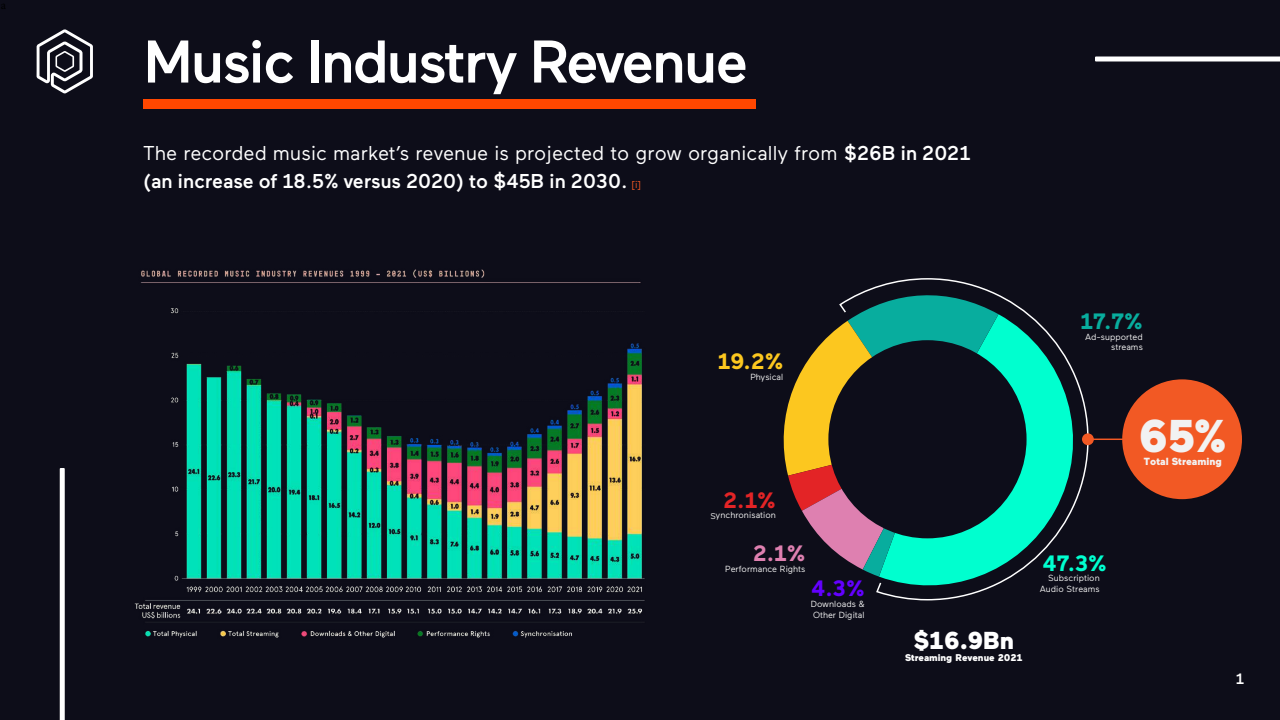
<style>
.page{position:relative;width:1280px;height:720px;background:#fff}
.page>*{position:absolute;margin:0;border:0;box-sizing:border-box;transform-origin:0 0}
.t1{font:500 60px "Maax";letter-spacing:-.03em;color:#fff}
.t2{font:900 45.8px "Maax";color:#f2f2f2}
.t3{font:900 24.5px "Maax";color:#fff}
.t4{font:700 22.2px "Maax";color:#08ad9e}
.t5{font:700 22.2px "Maax";color:#00ffcf}
.t6{font:700 22.2px "Maax";color:#fcc71f}
.t7{font:700 22.2px "Maax";color:#6300ff}
.t8{font:700 22.2px "Maax";color:#e32426}
.t9{font:700 22.2px "Maax";color:#de80b0}
.t10{font:20px/28px "Maax";color:#fff}
.t11{font:500 15px "Maax";color:#fff}
.t12{font:900 10.4px "Maax";color:#f2f2f2}
.t13{font:900 9.8px "Maax";color:#fff}
.t14{font:8.9px/10.6px "Maax";color:#f2f2f2;text-align:right}
.s1{font-weight:500}
.s2{font-size:10px;color:#f25924}
.s3{font-size:8.4px}
</style>
<div class="page">
<div style="left:1px;top:0;width:1279px;height:720px;background:#0d0d19"></div>
<svg style="left:37px;top:29px;width:56px;height:65px"></svg>
<svg style="left:60px;top:468px;width:5px;height:252px"></svg>
<svg style="left:1095px;top:56px;width:185px;height:6px"></svg>
<div style="left:143px;top:99px;width:613px;height:10px;background:#ff4700"></div>
<img style="left:134px;top:269px;width:511px;height:369px">
<svg style="left:783px;top:328px;width:55px;height:226px"></svg>
<svg style="left:838px;top:278px;width:251px;height:323px"></svg>
<div style="left:1122px;top:379px;width:120px;height:120px;background:#f25924;border-radius:50%"></div>
<hr style="left:1088px;top:439px;width:37px;height:1px;background:#f25924">
<div style="left:1082px;top:433px;width:12px;height:12px;background:#f25924;border-radius:50%"></div>
<h1 class="t1" style="left:143px;top:30px;width:607px">Music Industry Revenue</h1>
<p class="t10" style="left:143px;top:139px;width:829px">The recorded music market’s revenue is projected to grow organically from <span class="s1">$26B in 2021 (an increase of 18.5% versus 2020) to $45B in 2030.</span> <span class="s2">[i]</span></p>
<p class="t6" style="left:718px;top:350px;width:67px">19.2%</p>
<p class="t14" style="left:750px;top:372px;width:34px">Physical</p>
<p class="t4" style="left:1081px;top:309px;width:64px">17.7%</p>
<p class="t14" style="left:1085px;top:331px;width:59px">Ad-supported streams</p>
<p class="t8" style="left:724px;top:488px;width:54px">2.1%</p>
<p class="t14" style="left:711px;top:510px;width:67px"><span class="s3">S</span>ynchronisation</p>
<p class="t9" style="left:753px;top:541px;width:54px">2.1%</p>
<p class="t14" style="left:725px;top:563px;width:82px">Performance Rights</p>
<p class="t5" style="left:1043px;top:551px;width:66px">47.3%</p>
<p class="t14" style="left:1048px;top:573px;width:53px">Subscription</p>
<p class="t7" style="left:812px;top:577px;width:55px">4.3%</p>
<p class="t14" style="left:1040px;top:584px;width:61px">Audio Streams</p>
<p class="t14" style="left:811px;top:599px;width:55px;text-align:left">Downloads &amp;<br>Other Digital</p>
<p class="t3" style="left:914px;top:627px;width:102px">$16.9Bn</p>
<p class="t13" style="left:905px;top:652px;width:119px">Streaming Revenue 2021</p>
<h2 class="t2" style="left:1139px;top:410px;width:88px">65%</h2>
<p class="t12" style="left:1144px;top:455px;width:79px">Total Streaming</p>
<p class="t11" style="left:1236px;top:671px;width:10px">1</p>
</div>
